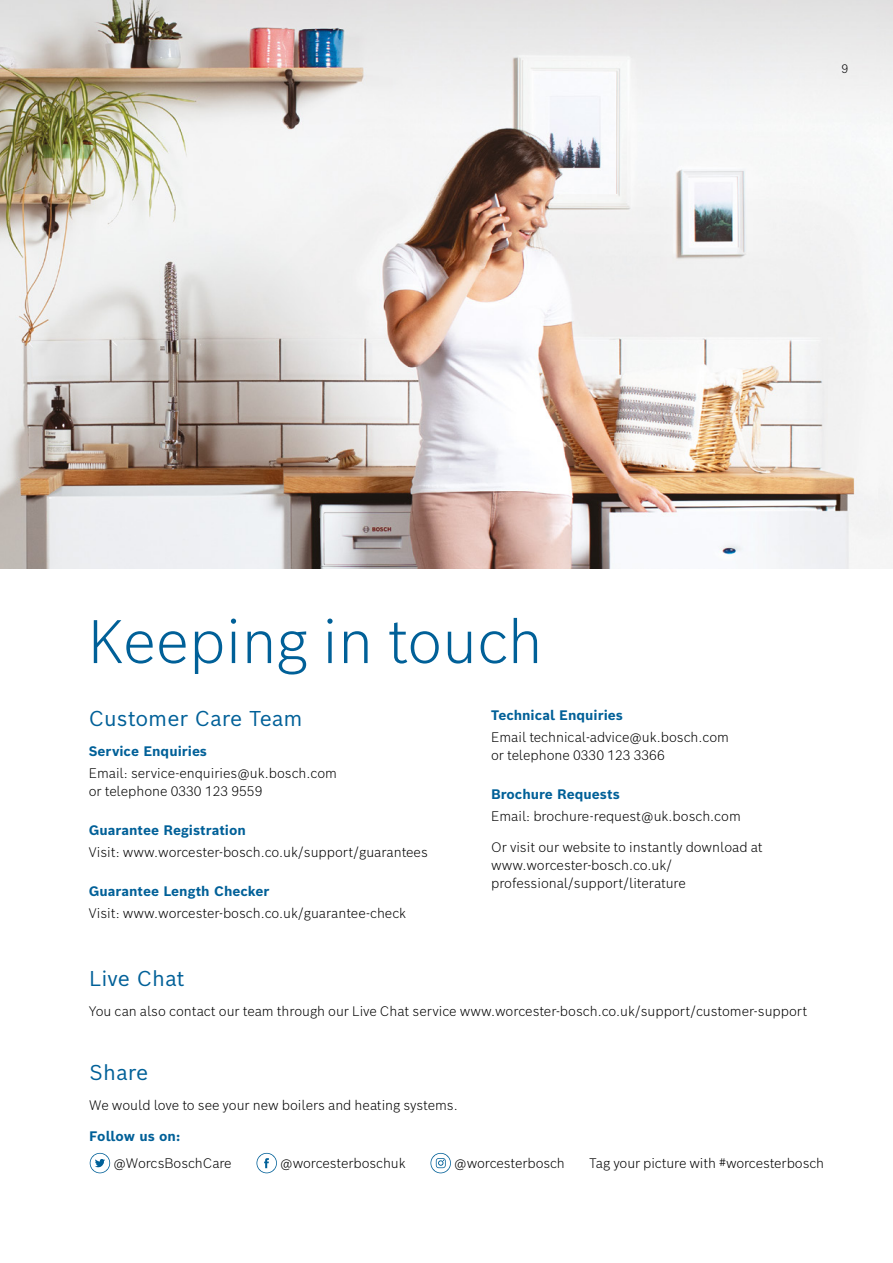
<style>
.page{position:relative;width:893px;height:1263px;background:#fff}
.page>*{position:absolute;margin:0;border:0;box-sizing:border-box;transform-origin:0 0}
.t1{font:300 60px "Bosch Sans";color:#006098}
.t2{font:21px "Bosch Sans";color:#006098}
.t3{font:300 13.5px/18px "Bosch Sans";color:#000}
.t4{font:700 13.5px "Bosch Sans";color:#006098}
.t5{font:300 12px "Bosch Sans";color:#000}
</style>
<div class="page">
<svg style="left:90px;top:1153px;width:20px;height:20px"></svg>
<svg style="left:256px;top:1153px;width:21px;height:20px"></svg>
<svg style="left:430px;top:1153px;width:21px;height:20px"></svg>
<img style="left:0;top:0;width:893px;height:568px">
<p class="t5" style="left:841px;top:60px;width:8px">9</p>
<h1 class="t1" style="left:88px;top:601px;width:456px">Keeping in touch</h1>
<h2 class="t2" style="left:89px;top:704px;width:215px">Customer Care Team</h2>
<p class="t4" style="left:89px;top:742px;width:120px">Service Enquiries</p>
<p class="t3" style="left:89px;top:764px;width:250px">Email: service-enquiries@uk.bosch.com or telephone 0330 123 9559</p>
<p class="t4" style="left:89px;top:821px;width:159px">Guarantee Registration</p>
<p class="t3" style="left:89px;top:843px;width:341px">Visit: www.worcester-bosch.co.uk/support/guarantees</p>
<p class="t4" style="left:89px;top:882px;width:182px">Guarantee Length Checker</p>
<p class="t3" style="left:89px;top:904px;width:319px">Visit: www.worcester-bosch.co.uk/guarantee-check</p>
<p class="t4" style="left:491px;top:706px;width:133px">Technical Enquiries</p>
<p class="t3" style="left:491px;top:728px;width:239px">Email technical-advice@uk.bosch.com or telephone 0330 123 3366</p>
<p class="t4" style="left:491px;top:785px;width:130px">Brochure Requests</p>
<p class="t3" style="left:491px;top:807px;width:251px">Email: brochure-request@uk.bosch.com</p>
<p class="t3" style="left:491px;top:838px;width:273px">Or visit our website to instantly download at www.worcester-bosch.co.uk/ professional/support/literature</p>
<h2 class="t2" style="left:89px;top:964px;width:97px">Live Chat</h2>
<p class="t3" style="left:89px;top:1002px;width:720px">You can also contact our team through our Live Chat service www.worcester-bosch.co.uk/support/customer-support</p>
<h2 class="t2" style="left:89px;top:1058px;width:60px">Share</h2>
<p class="t3" style="left:89px;top:1096px;width:370px">We would love to see your new boilers and heating systems.</p>
<p class="t4" style="left:89px;top:1127px;width:92px">Follow us on:</p>
<p class="t3" style="left:114px;top:1153px;width:120px">@WorcsBoschCare</p>
<p class="t3" style="left:280px;top:1153px;width:127px">@worcesterboschuk</p>
<p class="t3" style="left:454px;top:1153px;width:112px">@worcesterbosch</p>
<p class="t3" style="left:589px;top:1153px;width:236px">Tag your picture with #worcesterbosch</p>
</div>
